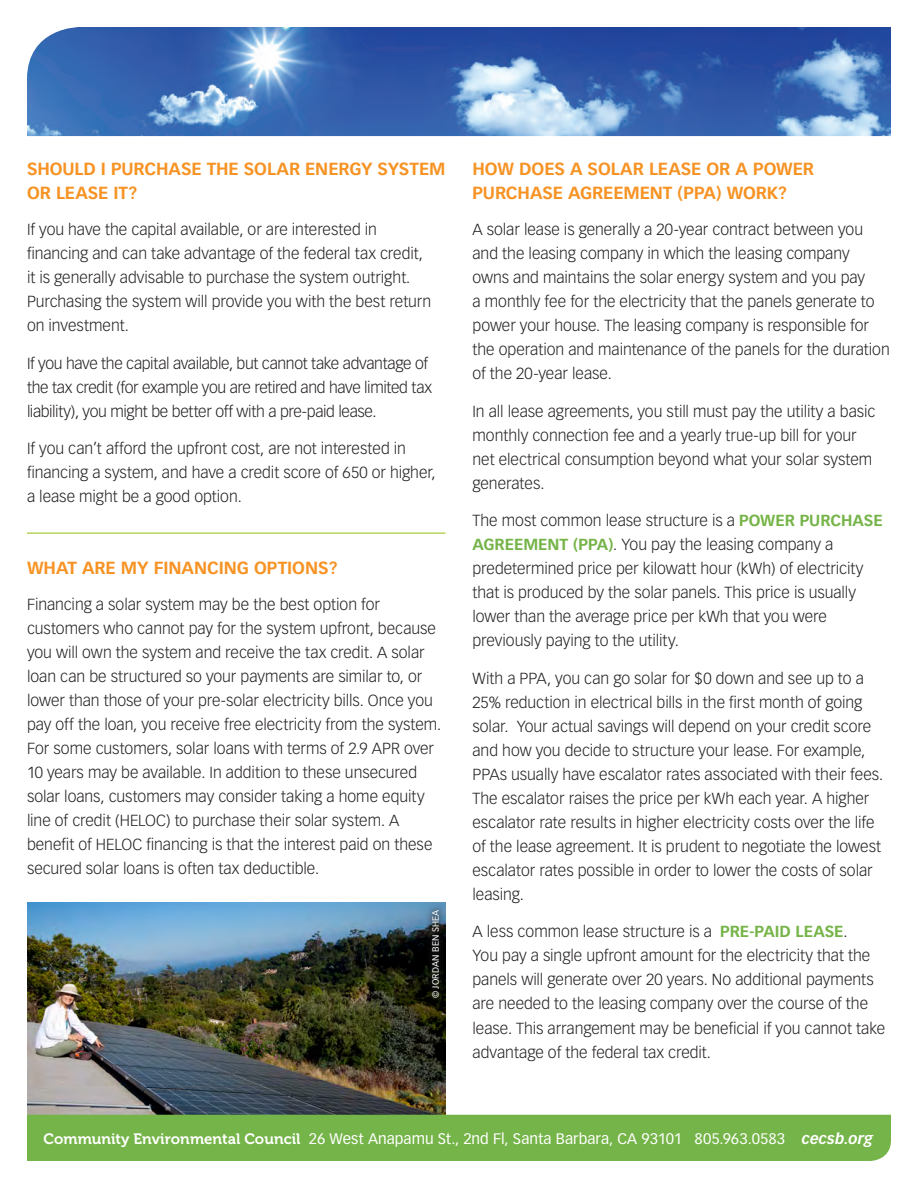
<style>
.page{position:relative;width:918px;height:1188px;background:#fff}
.page>*{position:absolute;margin:0;border:0;box-sizing:border-box;transform-origin:0 0}
.solar_header{font:700 17.25px/24px "Vectora LH";letter-spacing:-.005em;color:#f79324}
.solar_header_line_be{font:700 17.25px "Vectora LH";letter-spacing:-.005em;color:#f79324}
.solar_basic_para_wit{font:300 15.75px/24px "Vectora LH";color:#231f20}
.solar_basic_para{font:300 15.75px/24px "Vectora LH";color:#231f20}
.solar_basic_para_wit-2{font:300 15.75px/24px "Vectora LH";letter-spacing:-.02em;color:#231f20}
.t1{font:15px "Vectora LH";letter-spacing:.005em;color:#fff}
.t2{font:9px "Vectora LH";letter-spacing:.025em;color:#fff}
.s1{font-weight:700;color:#75b448}
.s2{font-family:"Museo 700"}
.s3{font-weight:700;font-style:italic}
</style>
<div class="page">
<img style="left:27px;top:903px;width:419px;height:212px">
<div style="left:27px;top:1115px;width:864px;height:46px;background:#75b448"></div>
<img style="left:27px;top:27px;width:864px;height:109px">
<hr style="left:27px;top:532px;width:419px;height:2px;background:#b7d55a">
<div style="left:424px;top:902px;width:23px;height:104px;background:#231f20;opacity:.75"></div>
<p class="solar_header" style="left:27px;top:157px;width:420px">SHOULD I PURCHASE THE SOLAR ENERGY SYSTEM<br>OR LEASE IT?</p>
<p class="solar_basic_para_wit" style="left:27px;top:218px;width:406px">If you have the capital available, or are interested in financing and can take advantage of the federal tax credit, it is generally advisable to purchase the system outright.<br>Purchasing the system will provide you with the best return on investment.</p>
<p class="solar_basic_para_wit-2" style="left:27px;top:352px;width:407px">If you have the capital available, but cannot take advantage of the tax credit (for example you are retired and have limited tax liability), you might be better off with a pre-paid lease.</p>
<p class="solar_basic_para" style="left:27px;top:437px;width:410px">If you can’t afford the upfront cost, are not interested in financing a system, and have a credit score of 650 or higher, a lease might be a good option.</p>
<p class="solar_header_line_be" style="left:27px;top:558px;width:312px">WHAT ARE MY FINANCING OPTIONS?</p>
<p class="solar_basic_para" style="left:27px;top:593px;width:416px">Financing a solar system may be the best option for customers who cannot pay for the system upfront, because you will own the system and receive the tax credit. A solar loan can be structured so your payments are similar to, or lower than those of your pre-solar electricity bills. Once you pay off the loan, you receive free electricity from the system.<br>For some customers, solar loans with terms of 2.9 APR over 10 years may be available. In addition to these unsecured solar loans, customers may consider taking a home equity line of credit (HELOC) to purchase their solar system. A benefit of HELOC financing is that the interest paid on these secured solar loans is often tax deductible.</p>
<p class="t2" style="left:430px;top:998px;width:90px;rotate:-90deg">© JORDAN BEN SHEA</p>
<p class="solar_header" style="left:472px;top:157px;width:343px">HOW DOES A SOLAR LEASE OR A POWER<br>PURCHASE AGREEMENT (PPA) WORK?</p>
<p class="solar_basic_para_wit" style="left:472px;top:218px;width:419px">A solar lease is generally a 20-year contract between you and the leasing company in which the leasing company owns and maintains the solar energy system and you pay<br>a monthly fee for the electricity that the panels generate to power your house. The leasing company is responsible for the operation and maintenance of the panels for the duration of the 20-year lease.</p>
<p class="solar_basic_para_wit" style="left:472px;top:400px;width:404px">In all lease agreements, you still must pay the utility a basic monthly connection fee and a yearly true-up bill for your net electrical consumption beyond what your solar system generates.</p>
<p class="solar_basic_para_wit" style="left:472px;top:509px;width:412px">The most common lease structure is a <span class="s1">POWER PURCHASE AGREEMENT (PPA)</span>. You pay the leasing company a predetermined price per kilowatt hour (kWh) of electricity that is produced by the solar panels. This price is usually lower than the average price per kWh that you were previously paying to the utility.</p>
<p class="solar_basic_para_wit" style="left:472px;top:667px;width:412px">With a PPA, you can go solar for $0 down and see up to a 25% reduction in electrical bills in the first month of going solar. Your actual savings will depend on your credit score and how you decide to structure your lease. For example, PPAs usually have escalator rates associated with their fees.<br>The escalator raises the price per kWh each year. A higher escalator rate results in higher electricity costs over the life of the lease agreement. It is prudent to negotiate the lowest escalator rates possible in order to lower the costs of solar leasing.</p>
<p class="solar_basic_para_wit" style="left:472px;top:920px;width:414px">A less common lease structure is a <span class="s1">PRE-PAID LEASE</span>.<br>You pay a single upfront amount for the electricity that the panels will generate over 20 years. No additional payments are needed to the leasing company over the course of the lease. This arrangement may be beneficial if you cannot take advantage of the federal tax credit.</p>
<p class="t1" style="left:44px;top:1130px;width:831px"><span class="s2">Community Environmental Council</span> 26 West Anapamu St., 2nd Fl, Santa Barbara, CA 93101 805.963.0583 <span class="s3">cecsb.org</span></p>
</div>
